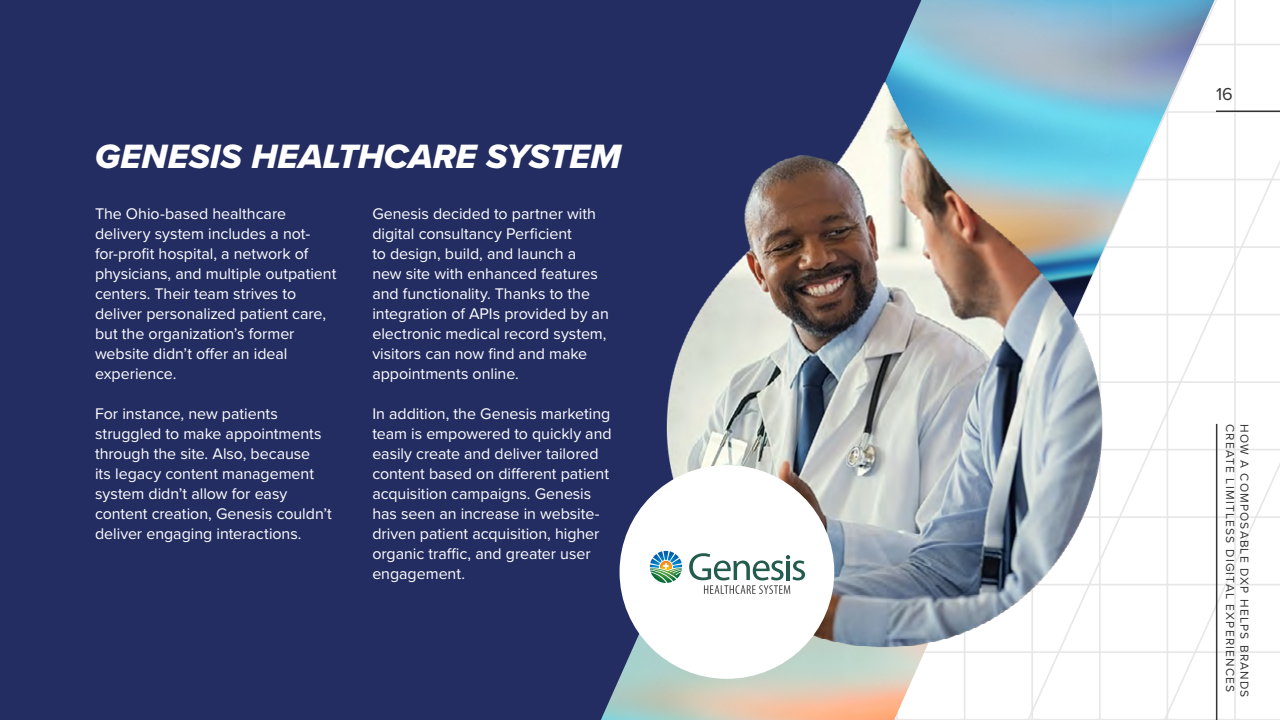
<style>
.page{position:relative;width:1280px;height:720px;background:#fff}
.page>*{position:absolute;margin:0;border:0;box-sizing:border-box;transform-origin:0 0}
.t1{font:35px "Proxima Nova Extrabld It";letter-spacing:.005em;color:#fff}
.t2{font:18px "Proxima Nova";color:#333}
.t3{font:16px/20px "Proxima Nova";letter-spacing:-.005em;color:#fff}
.t4{font:12px "Proxima Nova";letter-spacing:.1em;color:#333}
</style>
<div class="page">
<div style="left:0;top:0;width:601px;height:720px;background:#232d61"></div>
<svg style="left:1215px;top:0;width:65px;height:720px"></svg>
<img style="left:601px;top:0;width:614px;height:720px">
<img style="left:650px;top:24px;width:491px;height:638px">
<div style="left:620px;top:465px;width:214px;height:214px;background:#fff;border-radius:50%"></div>
<svg style="left:689px;top:553px;width:116px;height:41px"></svg>
<svg style="left:650px;top:551px;width:32px;height:32px"></svg>
<hr style="left:1216px;top:424px;width:1px;height:296px;background:#333">
<hr style="left:1216px;top:110px;width:64px;height:2px;background:#333">
<h1 class="t1" style="left:95px;top:130px;width:528px">GENESIS HEALTHCARE SYSTEM</h1>
<p class="t3" style="left:95px;top:203px;width:243px">The Ohio-based healthcare delivery system includes a not&shy;for-profit hospital, a network of physicians, and multiple outpatient centers. Their team strives to deliver personalized patient care, but the organization’s former website didn’t offer an ideal experience.</p>
<p class="t3" style="left:95px;top:403px;width:238px">For instance, new patients struggled to make appointments through the site. Also, because<br>its legacy content management system didn’t allow for easy content creation, Genesis couldn’t deliver engaging interactions.</p>
<p class="t3" style="left:372px;top:203px;width:238px">Genesis decided to partner with digital consultancy Perficient<br>to design, build, and launch a new site with enhanced features and functionality. Thanks to the integration of APIs provided by an electronic medical record system, visitors can now find and make appointments online.</p>
<p class="t3" style="left:372px;top:403px;width:241px">In addition, the Genesis marketing team is empowered to quickly and easily create and deliver tailored content based on different patient acquisition campaigns. Genesis has seen an increase in website&shy;driven patient acquisition, higher organic traffic, and greater user engagement.</p>
<p class="t2" style="left:1216px;top:81px;width:18px">16</p>
<p class="t4" style="left:1239px;top:424px;width:270px;rotate:90deg">CREATE LIMITLESS DIGITAL EXPERIENCES</p>
<p class="t4" style="left:1253px;top:424px;width:275px;rotate:90deg">HOW A COMPOSABLE DXP HELPS BRANDS</p>
</div>
